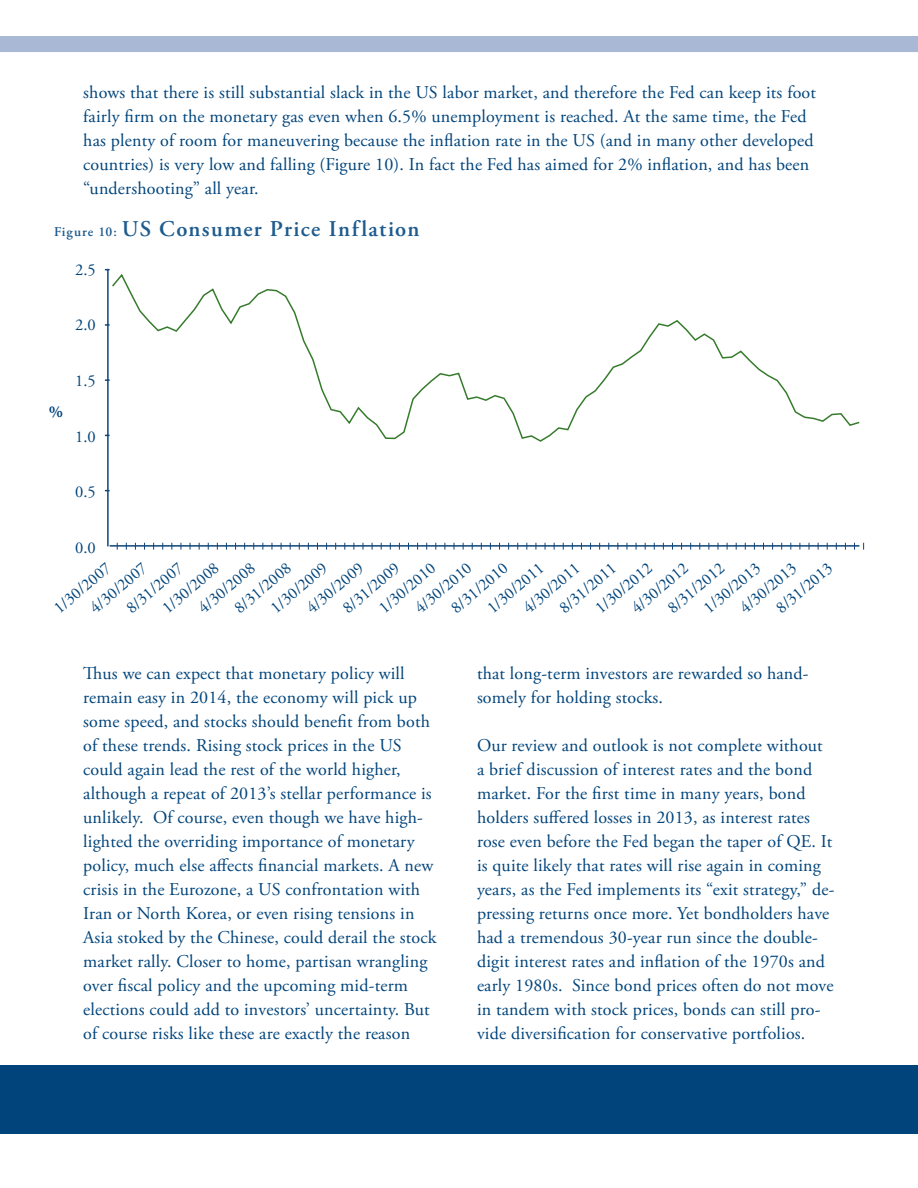
<style>
.page{position:relative;width:918px;height:1188px;background:#fff}
.page>*{position:absolute;margin:0;border:0;box-sizing:border-box;transform-origin:0 0}
.t1{font:600 22.5px "Adobe Garamond Pro";letter-spacing:.06em;color:#1e5b8f}
.t2{font:18px/24px "Adobe Garamond Pro";letter-spacing:.01em;color:#00447b}
.t3{font:16.5px "Adobe Garamond Pro";color:#00447b}
.t4{font:700 16.5px "Adobe Garamond Pro";color:#00447b}
.s1{font-size:13.5px}
</style>
<div class="page">
<div style="left:0;top:1066px;width:918px;height:68px;background:#00447b"></div>
<div style="left:0;top:36px;width:918px;height:16px;background:#a9b8d4"></div>
<svg style="left:112px;top:274px;width:748px;height:168px"></svg>
<hr style="left:107px;top:269px;width:2px;height:277px;background:#0f457a">
<hr style="left:110px;top:545px;width:749px;height:2px;background:#0f457a">
<p class="t2" style="left:83px;top:81px;width:734px">shows that there is still substantial slack in the US labor market, and therefore the Fed can keep its foot fairly firm on the monetary gas even when 6.5% unemployment is reached. At the same time, the Fed has plenty of room for maneuvering because the inflation rate in the US (and in many other developed countries) is very low and falling (Figure 10). In fact the Fed has aimed for 2% inflation, and has been “undershooting” all year.</p>
<p class="t1" style="left:54px;top:216px;width:367px"><span class="s1">Figure 10:</span> US Consumer Price Inflation</p>
<p class="t3" style="left:75px;top:260px;width:22px">2.5</p>
<p class="t3" style="left:75px;top:315px;width:22px">2.0</p>
<p class="t4" style="left:49px;top:403px;width:16px">%</p>
<p class="t3" style="left:75px;top:371px;width:22px">1.5</p>
<p class="t3" style="left:75px;top:426px;width:22px">1.0</p>
<p class="t3" style="left:75px;top:482px;width:22px">0.5</p>
<p class="t3" style="left:75px;top:537px;width:22px">0.0</p>
<p class="t3" style="left:86px;top:602px;width:70px;rotate:-40deg">4/30/2007</p>
<p class="t3" style="left:663px;top:602px;width:70px;rotate:-40deg">8/31/2012</p>
<p class="t3" style="left:627px;top:602px;width:70px;rotate:-40deg">4/30/2012</p>
<p class="t3" style="left:591px;top:602px;width:70px;rotate:-40deg">1/30/2012</p>
<p class="t3" style="left:122px;top:602px;width:70px;rotate:-40deg">8/31/2007</p>
<p class="t3" style="left:50px;top:602px;width:70px;rotate:-40deg">1/30/2007</p>
<p class="t3" style="left:447px;top:602px;width:70px;rotate:-40deg">8/31/2010</p>
<p class="t3" style="left:411px;top:602px;width:70px;rotate:-40deg">4/30/2010</p>
<p class="t3" style="left:375px;top:602px;width:70px;rotate:-40deg">1/30/2010</p>
<p class="t3" style="left:339px;top:602px;width:70px;rotate:-40deg">8/31/2009</p>
<p class="t3" style="left:772px;top:602px;width:70px;rotate:-40deg">8/31/2013</p>
<p class="t3" style="left:302px;top:602px;width:70px;rotate:-40deg">4/30/2009</p>
<p class="t3" style="left:736px;top:602px;width:70px;rotate:-40deg">4/30/2013</p>
<p class="t3" style="left:266px;top:602px;width:70px;rotate:-40deg">1/30/2009</p>
<p class="t3" style="left:700px;top:602px;width:70px;rotate:-40deg">1/30/2013</p>
<p class="t3" style="left:230px;top:602px;width:70px;rotate:-40deg">8/31/2008</p>
<p class="t3" style="left:194px;top:602px;width:70px;rotate:-40deg">4/30/2008</p>
<p class="t3" style="left:158px;top:602px;width:70px;rotate:-40deg">1/30/2008</p>
<p class="t3" style="left:555px;top:602px;width:70px;rotate:-40deg">8/31/2011</p>
<p class="t3" style="left:519px;top:602px;width:70px;rotate:-40deg">4/30/2011</p>
<p class="t3" style="left:483px;top:602px;width:70px;rotate:-40deg">1/30/2011</p>
<p class="t2" style="left:83px;top:662px;width:355px">Thus we can expect that monetary policy will remain easy in 2014, the economy will pick up some speed, and stocks should benefit from both of these trends. Rising stock prices in the US could again lead the rest of the world higher, although a repeat of 2013’s stellar performance is unlikely. Of course, even though we have high&shy;lighted the overriding importance of monetary policy, much else affects financial markets. A new crisis in the Eurozone, a US confrontation with Iran or North Korea, or even rising tensions in Asia stoked by the Chinese, could derail the stock market rally. Closer to home, partisan wrangling over fiscal policy and the upcoming mid-term elections could add to investors’ uncertainty. But of course risks like these are exactly the reason</p>
<p class="t2" style="left:477px;top:662px;width:333px">that long-term investors are rewarded so hand&shy;somely for holding stocks.</p>
<p class="t2" style="left:477px;top:734px;width:359px">Our review and outlook is not complete without a brief discussion of interest rates and the bond market. For the first time in many years, bond holders suffered losses in 2013, as interest rates rose even before the Fed began the taper of QE. It is quite likely that rates will rise again in coming years, as the Fed implements its “exit strategy,” de&shy;pressing returns once more. Yet bondholders have had a tremendous 30-year run since the double&shy;digit interest rates and inflation of the 1970s and early 1980s. Since bond prices often do not move in tandem with stock prices, bonds can still pro&shy;vide diversification for conservative portfolios.</p>
</div>
